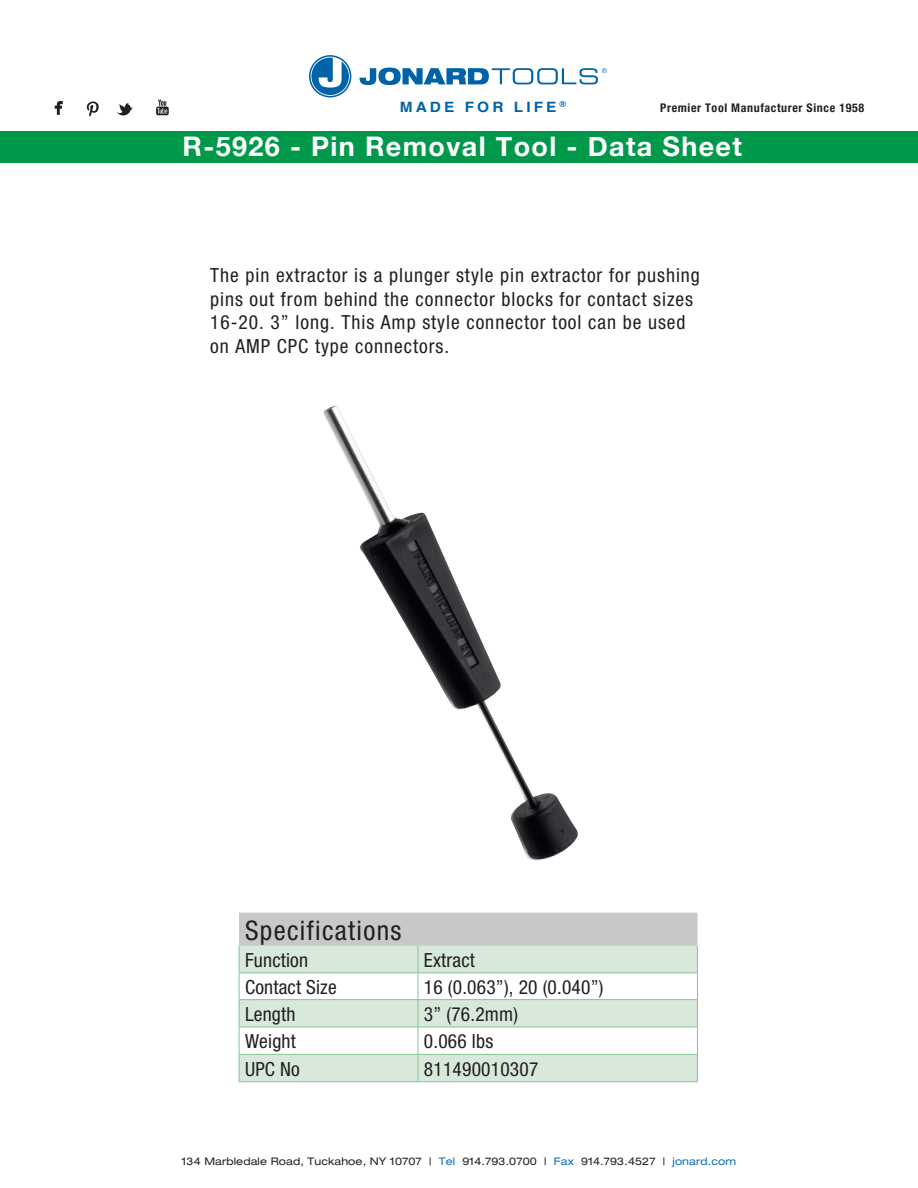
<style>
.page{position:relative;width:918px;height:1188px;background:#fff}
.page>*{position:absolute;margin:0;border:0;box-sizing:border-box;transform-origin:0 0}
.t1{font:700 27px "Helvetica Neue";letter-spacing:.05em;color:#fff}
.t2{font:condensed 27px "Helvetica Neue";letter-spacing:.05em;color:#231f20}
.t3{font:condensed 19.5px/23.4px "Helvetica Neue";letter-spacing:.05em;color:#231f20}
.t4{font:condensed 19.5px "Helvetica Neue";letter-spacing:.01em;color:#231f20}
.t5{font:700 14.25px "Helvetica";letter-spacing:.2em;color:#0163a7;scale:1.08 1}
.t6{font:700 condensed 12px "Helvetica Neue";letter-spacing:.05em;color:#231f20}
.t7{font:expanded 10.5px "Helvetica Neue";letter-spacing:.01em;color:#231f20}
.s1{color:#0e6eb8}
</style>
<div class="page">
<svg style="left:360px;top:68px;width:247px;height:17px"></svg>
<svg style="left:309px;top:55px;width:42px;height:43px"></svg>
<img style="left:54px;top:99px;width:115px;height:18px">
<div style="left:0;top:131px;width:918px;height:32px;background:#00994c"></div>
<svg style="left:239px;top:913px;width:459px;height:168px"></svg>
<hr style="left:239px;top:1081px;width:179px;height:1px;background:#88c297">
<hr style="left:418px;top:1081px;width:280px;height:1px;background:#88c297">
<img style="left:323px;top:405px;width:255px;height:456px">
<p class="t5" style="left:400px;top:95px;width:155px">MADE FOR LIFE <sup>®</sup></p>
<p class="t6" style="left:660px;top:101px;width:205px">Premier Tool Manufacturer Since 1958</p>
<h1 class="t1" style="left:183px;top:125px;width:561px">R-5926 - Pin Removal Tool - Data Sheet</h1>
<p class="t3" style="left:210px;top:264px;width:491px">The pin extractor is a plunger style pin extractor for pushing pins out from behind the connector blocks for contact sizes 16-20. 3” long. This Amp style connector tool can be used on AMP CPC type connectors.</p>
<h1 class="t2" style="left:245px;top:915px;width:158px">Specifications</h1>
<p class="t4" style="left:245px;top:949px;width:65px">Function</p>
<p class="t4" style="left:424px;top:949px;width:52px">Extract</p>
<p class="t4" style="left:245px;top:976px;width:93px">Contact Size</p>
<p class="t4" style="left:424px;top:976px;width:181px">16 (0.063”), 20 (0.040”)</p>
<p class="t3" style="left:245px;top:1002px;width:52px">Length</p>
<p class="t3" style="left:424px;top:1002px;width:96px">3” (76.2mm)</p>
<p class="t3" style="left:245px;top:1030px;width:52px">Weight</p>
<p class="t3" style="left:424px;top:1030px;width:71px">0.066 lbs</p>
<p class="t3" style="left:245px;top:1057px;width:56px">UPC No</p>
<p class="t4" style="left:424px;top:1058px;width:116px">811490010307</p>
<p class="t7" style="left:182px;top:1154px;width:556px">134 Marbledale Road, Tuckahoe, NY 10707 | <span class="s1">Tel</span> 914.793.0700 | <span class="s1">Fax</span> 914.793.4527 | <span class="s1">jonard.com</span></p>
</div>
